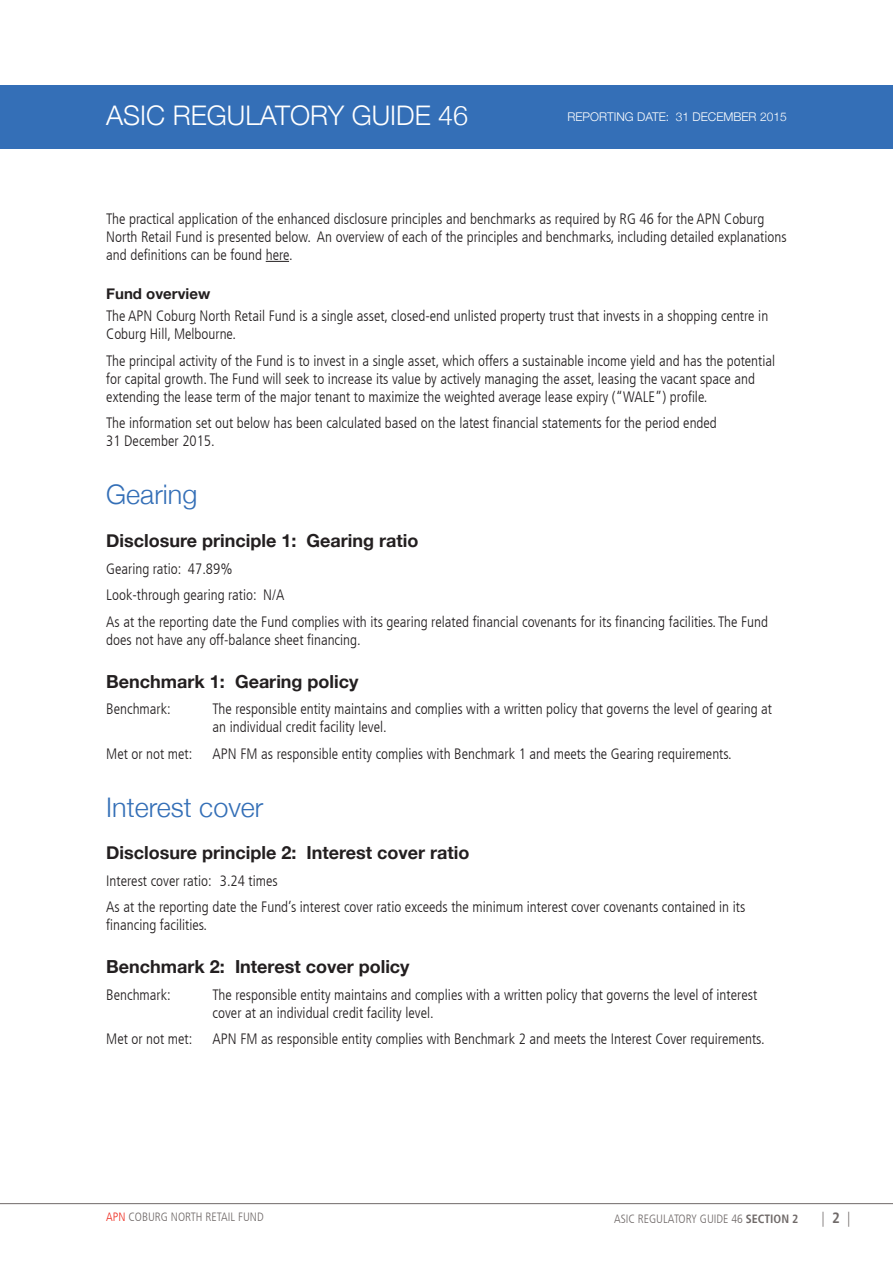
<style>
.page{position:relative;width:893px;height:1263px;background:#fff}
.page>*{position:absolute;margin:0;border:0;box-sizing:border-box;transform-origin:0 0}
.t1{font:300 27px "Helvetica Neue";color:#fff}
.Heading{font:300 27px "Helvetica Neue";color:#346fb7}
.Sub_head{font:700 18px "Helvetica Neue";color:#231f20}
.Body_text{font:300 condensed 15px/18px "Frutiger LT";color:#231f20}
.Sub_head_2{font:700 15px "Helvetica Neue";color:#231f20}
.t2{font:300 condensed 15px "Frutiger LT";color:#706a69}
.t3{font:300 condensed 12px "Frutiger LT";color:#706a69}
.t4{font:300 12px "Helvetica Neue";color:#fff}
.s1{color:#ee2e22}
.s2{font-weight:700}
</style>
<div class="page">
<div style="left:0;top:85px;width:893px;height:64px;background:#346fb7"></div>
<hr style="left:0;top:1203px;width:893px;height:1px;background:#706a69">
<svg style="left:266px;top:261px;width:23px;height:1px"></svg>
<h1 class="t1" style="left:106px;top:94px;width:363px">ASIC REGULATORY GUIDE 46</h1>
<p class="t4" style="left:567px;top:107px;width:221px">REPORTING DATE: 31 DECEMBER 2015</p>
<p class="Body_text" style="left:106px;top:210px;width:682px">The practical application of the enhanced disclosure principles and benchmarks as required by RG 46 for the APN Coburg<br>North Retail Fund is presented below. An overview of each of the principles and benchmarks, including detailed explanations and definitions can be found here.</p>
<p class="Sub_head_2" style="left:106px;top:282px;width:105px">Fund overview</p>
<p class="Body_text" style="left:106px;top:307px;width:663px">The APN Coburg North Retail Fund is a single asset, closed-end unlisted property trust that invests in a shopping centre in<br>Coburg Hill, Melbourne.</p>
<p class="Body_text" style="left:106px;top:352px;width:670px">The principal activity of the Fund is to invest in a single asset, which offers a sustainable income yield and has the potential for capital growth. The Fund will seek to increase its value by actively managing the asset, leasing the vacant space and extending the lease term of the major tenant to maximize the weighted average lease expiry (“WALE”) profile.</p>
<p class="Body_text" style="left:106px;top:414px;width:612px">The information set out below has been calculated based on the latest financial statements for the period ended<br>31 December 2015.</p>
<p class="Heading" style="left:106px;top:473px;width:93px">Gearing</p>
<p class="Sub_head" style="left:106px;top:527px;width:314px">Disclosure principle 1: Gearing ratio</p>
<p class="Body_text" style="left:106px;top:560px;width:128px">Gearing ratio: 47.89%</p>
<p class="Body_text" style="left:106px;top:586px;width:180px">Look-through gearing ratio: N/A</p>
<p class="Body_text" style="left:106px;top:613px;width:663px">As at the reporting date the Fund complies with its gearing related financial covenants for its financing facilities. The Fund does not have any off-balance sheet financing.</p>
<p class="Sub_head" style="left:106px;top:667px;width:254px">Benchmark 1: Gearing policy</p>
<p class="Body_text" style="left:106px;top:700px;width:66px">Benchmark:</p>
<p class="Body_text" style="left:213px;top:700px;width:561px">The responsible entity maintains and complies with a written policy that governs the level of gearing at an individual credit facility level.</p>
<p class="Body_text" style="left:106px;top:745px;width:88px">Met or not met:</p>
<p class="Body_text" style="left:213px;top:745px;width:521px">APN FM as responsible entity complies with Benchmark 1 and meets the Gearing requirements.</p>
<p class="Heading" style="left:106px;top:785px;width:159px">Interest cover</p>
<p class="Sub_head" style="left:106px;top:839px;width:365px">Disclosure principle 2: Interest cover ratio</p>
<p class="Body_text" style="left:106px;top:872px;width:173px">Interest cover ratio: 3.24 times</p>
<p class="Body_text" style="left:106px;top:898px;width:640px">As at the reporting date the Fund’s interest cover ratio exceeds the minimum interest cover covenants contained in its financing facilities.</p>
<p class="Sub_head" style="left:106px;top:953px;width:305px">Benchmark 2: Interest cover policy</p>
<p class="Body_text" style="left:106px;top:986px;width:66px">Benchmark:</p>
<p class="Body_text" style="left:213px;top:986px;width:546px">The responsible entity maintains and complies with a written policy that governs the level of interest cover at an individual credit facility level.</p>
<p class="Body_text" style="left:106px;top:1030px;width:88px">Met or not met:</p>
<p class="Body_text" style="left:213px;top:1030px;width:553px">APN FM as responsible entity complies with Benchmark 2 and meets the Interest Cover requirements.</p>
<p class="t3" style="left:106px;top:1210px;width:159px"><span class="s1">APN</span> COBURG NORTH RETAIL FUND</p>
<p class="t3" style="left:614px;top:1212px;width:186px">ASIC REGULATORY GUIDE 46 <span class="s2">SECTION 2</span></p>
<p class="t2" style="left:822px;top:1209px;width:30px">| <span class="s2">2</span> |</p>
</div>
